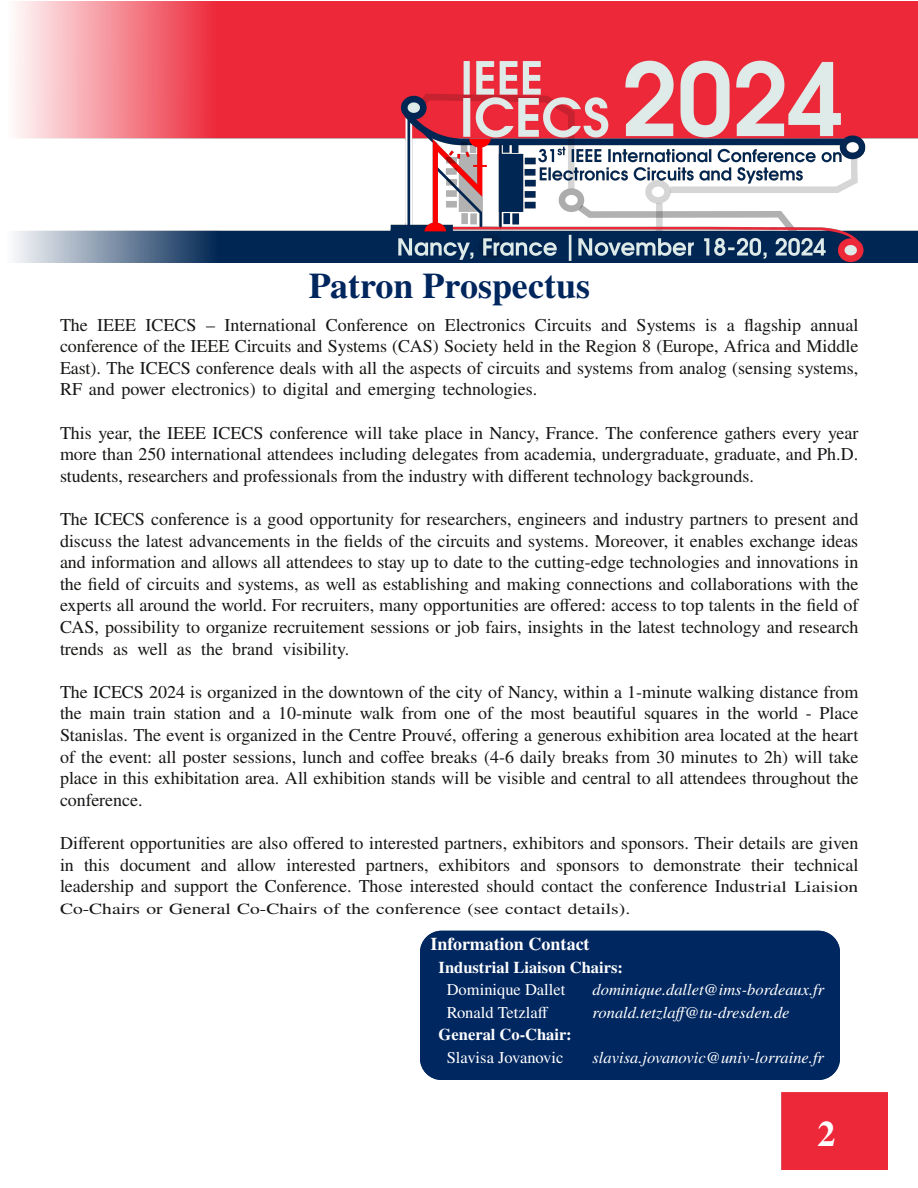
<style>
.page{position:relative;width:918px;height:1188px;background:#fff}
.page>*{position:absolute;margin:0;border:0;box-sizing:border-box;transform-origin:0 0}
.t1{font:700 36px "Te X Gyre Termes X";color:#00265e}
.t2{font:700 36px "Te X Gyre Termes X";color:#fff}
.t3{font:18px/21.6px "Te X Gyre Termes X";color:#181715;text-align:justify}
.t4{font:700 18px "Te X Gyre Termes X";color:#fff}
.t5{font:italic 16.5px "Te X Gyre Termes X";color:#fff}
.t6{font:16.5px "Te X Gyre Termes X";color:#fff}
.t7{font:700 16.5px "Te X Gyre Termes X";color:#fff}
.t8{font:15.6px "Te X Gyre Termes X";color:#181715;scale:1.25 1}
.s1{font-size:15.6px}
</style>
<div class="page">
<div style="left:781px;top:1092px;width:107px;height:78px;background:#ed2839"></div>
<img style="left:14px;top:2px;width:904px;height:261px">
<div style="left:420px;top:931px;width:420px;height:149px;background:#012760;border-radius:22px"></div>
<h1 class="t1" style="left:309px;top:270px;width:283px">Patron Prospectus</h1>
<p class="t3" style="left:60px;top:315px;width:800px">The IEEE ICECS – International Conference on Electronics Circuits and Systems is a flagship annual conference of the IEEE Circuits and Systems (CAS) Society held in the Region 8 (Europe, Africa and Middle East). The ICECS conference deals with all the aspects of circuits and systems from analog (sensing systems, RF and power electronics) to digital and emerging technologies.</p>
<p class="t3" style="left:60px;top:423px;width:800px">This year, the IEEE ICECS conference will take place in Nancy, France. The conference gathers every year more than 250 international attendees including delegates from academia, undergraduate, graduate, and Ph.D. students, researchers and professionals from the industry with different technology backgrounds.</p>
<p class="t3" style="left:60px;top:509px;width:800px">The ICECS conference is a good opportunity for researchers, engineers and industry partners to present and discuss the latest advancements in the fields of the circuits and systems. Moreover, it enables exchange ideas and information and allows all attendees to stay up to date to the cutting-edge technologies and innovations in the field of circuits and systems, as well as establishing and making connections and collaborations with the experts all around the world. For recruiters, many opportunities are offered: access to top talents in the field of CAS, possibility to organize recruitement sessions or job fairs, insights in the latest technology and research trends as well as the brand visibility.</p>
<p class="t3" style="left:60px;top:682px;width:800px">The ICECS 2024 is organized in the downtown of the city of Nancy, within a 1-minute walking distance from the main train station and a 10-minute walk from one of the most beautiful squares in the world - Place Stanislas. The event is organized in the Centre Prouvé, offering a generous exhibition area located at the heart of the event: all poster sessions, lunch and coffee breaks (4-6 daily breaks from 30 minutes to 2h) will take place in this exhibitation area. All exhibition stands will be visible and central to all attendees throughout the conference.</p>
<p class="t3" style="left:60px;top:833px;width:800px">Different opportunities are also offered to interested partners, exhibitors and sponsors. Their details are given in this document and allow interested partners, exhibitors and sponsors to demonstrate their technical leadership and support the Conference. Those interested should contact the conference Indus<span class="s1">trial Liaision</span></p>
<p class="t8" style="left:60px;top:902px;width:458px">Co-Chairs or General Co-Chairs of the conference (see contact details).</p>
<p class="t4" style="left:430px;top:936px;width:161px">Information Contact</p>
<p class="t7" style="left:439px;top:960px;width:186px">Industrial Liaison Chairs:</p>
<p class="t6" style="left:447px;top:982px;width:120px">Dominique Dallet</p>
<p class="t5" style="left:592px;top:982px;width:233px">dominique.dallet@ims-bordeaux.fr</p>
<p class="t6" style="left:447px;top:1005px;width:103px">Ronald Tetzlaff</p>
<p class="t5" style="left:592px;top:1005px;width:199px">ronald.tetzlaff@tu-dresden.de</p>
<p class="t7" style="left:439px;top:1027px;width:135px">General Co-Chair:</p>
<p class="t6" style="left:447px;top:1050px;width:118px">Slavisa Jovanovic</p>
<p class="t5" style="left:592px;top:1050px;width:233px">slavisa.jovanovic@univ-lorraine.fr</p>
<h1 class="t2" style="left:818px;top:1117px;width:19px">2</h1>
</div>
